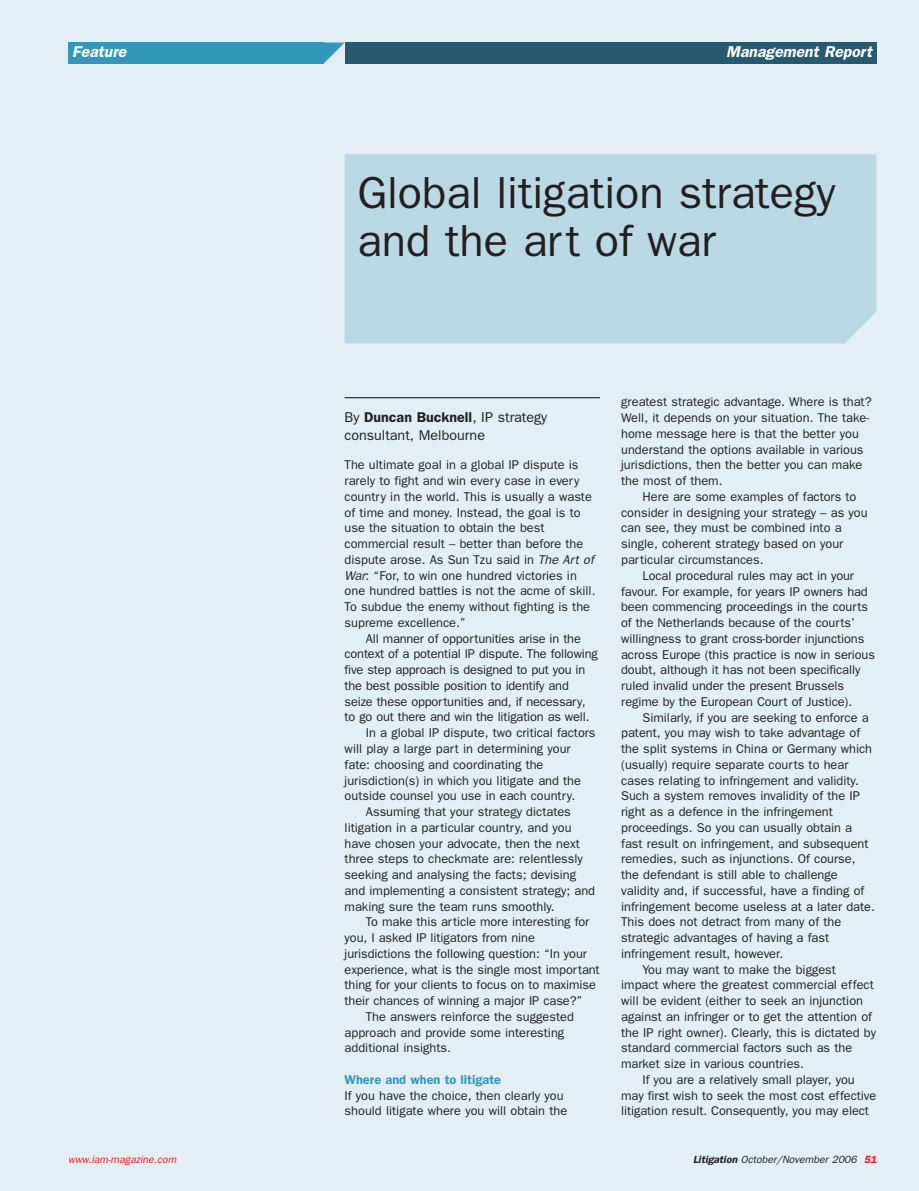
<style>
.page{position:relative;width:919px;height:1191px;background:#fff}
.page>*{position:absolute;margin:0;border:0;box-sizing:border-box;transform-origin:0 0}
.t1{font:45px/48px "Franklin Gothic";color:#231f20}
.t2{font:italic 600 15.75px "Franklin Gothic";color:#fff}
.t3{font:14.25px/17.2px "Franklin Gothic";color:#231f20}
.t4{font:12.75px/15.8px "Franklin Gothic";color:#231f20}
.t5{font:600 12.75px "Franklin Gothic";color:#3297b9}
.t6{font:italic 10.5px "Franklin Gothic";color:#231f20}
.t7{font:italic 10.5px "Franklin Gothic";color:#ed1c24}
.s1{font-weight:600}
.s2{font-style:italic}
.s3{font-weight:600;color:#ed1c24}
</style>
<div class="page">
<div style="left:0;top:0;width:918px;height:1191px;background:#e3eff5"></div>
<div style="left:344px;top:43px;width:532px;height:21px;background:#275a6e"></div>
<div style="left:68px;top:43px;width:255px;height:21px;background:#3297b9"></div>
<hr style="left:344px;top:397px;width:256px;height:1px;background:#231f20">
<div style="left:344px;top:154px;width:532px;height:189px;background:#bbd8e7"></div>
<svg style="left:323px;top:43px;width:21px;height:21px"></svg>
<p class="t2" style="left:72px;top:46px;width:58px">Feature</p>
<p class="t7" style="left:68px;top:1155px;width:112px">www.iam-magazine.com</p>
<p class="t2" style="left:726px;top:46px;width:150px">Management Report</p>
<h1 class="t1" style="left:357px;top:172px;width:479px">Global litigation strategy and the art of war</h1>
<p class="t3" style="left:344px;top:410px;width:204px">By <span class="s1">Duncan Bucknell</span>, IP strategy consultant, Melbourne</p>
<p class="t4" style="left:344px;top:458px;width:252px">The ultimate goal in a global IP dispute is rarely to fight and win every case in every country in the world. This is usually a waste of time and money. Instead, the goal is to use the situation to obtain the best commercial result – better than before the dispute arose. As Sun Tzu said in <span class="s2">The Art of War</span>: “For, to win one hundred victories in one hundred battles is not the acme of skill.<br>To subdue the enemy without fighting is the supreme excellence.”</p>
<p class="t4" style="left:366px;top:631px;width:216px">All manner of opportunities arise in the</p>
<p class="t4" style="left:344px;top:647px;width:255px">context of a potential IP dispute. The following</p>
<p class="t4" style="left:344px;top:663px;width:242px">five step approach is designed to put you in</p>
<p class="t4" style="left:344px;top:679px;width:226px">the best possible position to identify and</p>
<p class="t4" style="left:344px;top:694px;width:242px">seize these opportunities and, if necessary,</p>
<p class="t4" style="left:344px;top:710px;width:246px">to go out there and win the litigation as well.</p>
<p class="t4" style="left:366px;top:726px;width:231px">In a global IP dispute, two critical factors</p>
<p class="t4" style="left:344px;top:742px;width:227px">will play a large part in determining your</p>
<p class="t4" style="left:344px;top:757px;width:200px">fate: choosing and coordinating the</p>
<p class="t4" style="left:344px;top:773px;width:238px">jurisdiction(s) in which you litigate and the</p>
<p class="t4" style="left:344px;top:789px;width:232px">outside counsel you use in each country.</p>
<p class="t4" style="left:366px;top:805px;width:206px">Assuming that your strategy dictates</p>
<p class="t4" style="left:344px;top:820px;width:228px">litigation in a particular country, and you</p>
<p class="t4" style="left:344px;top:836px;width:237px">have chosen your advocate, then the next</p>
<p class="t4" style="left:344px;top:852px;width:240px">three steps to checkmate are: relentlessly</p>
<p class="t4" style="left:344px;top:868px;width:233px">seeking and analysing the facts; devising</p>
<p class="t4" style="left:344px;top:883px;width:252px">and implementing a consistent strategy; and</p>
<p class="t4" style="left:344px;top:899px;width:211px">making sure the team runs smoothly.</p>
<p class="t4" style="left:366px;top:915px;width:225px">To make this article more interesting for</p>
<p class="t4" style="left:344px;top:931px;width:192px">you, I asked IP litigators from nine</p>
<p class="t4" style="left:344px;top:946px;width:244px">jurisdictions the following question: “In your</p>
<p class="t4" style="left:344px;top:962px;width:256px">experience, what is the single most important</p>
<p class="t4" style="left:344px;top:978px;width:253px">thing for your clients to focus on to maximise</p>
<p class="t4" style="left:344px;top:994px;width:239px">their chances of winning a major IP case?”</p>
<p class="t4" style="left:366px;top:1009px;width:209px">The answers reinforce the suggested</p>
<p class="t4" style="left:344px;top:1025px;width:221px">approach and provide some interesting</p>
<p class="t4" style="left:344px;top:1041px;width:108px">additional insights.</p>
<p class="t5" style="left:344px;top:1075px;width:158px">Where and when to litigate</p>
<p class="t4" style="left:344px;top:1088px;width:224px">If you have the choice, then clearly you should litigate where you will obtain the</p>
<p class="t4" style="left:621px;top:395px;width:252px">greatest strategic advantage. Where is that?<br>Well, it depends on your situation. The take&shy;home message here is that the better you understand the options available in various jurisdictions, then the better you can make the most of them.</p>
<p class="t4" style="left:621px;top:490px;width:248px;text-indent:21px">Here are some examples of factors to consider in designing your strategy – as you can see, they must be combined into a single, coherent strategy based on your particular circumstances.</p>
<p class="t4" style="left:621px;top:568px;width:255px;text-indent:21px">Local procedural rules may act in your favour. For example, for years IP owners had been commencing proceedings in the courts of the Netherlands because of the courts’ willingness to grant cross-border injunctions across Europe (this practice is now in serious doubt, although it has not been specifically ruled invalid under the present Brussels regime by the European Court of Justice).</p>
<p class="t4" style="left:642px;top:710px;width:228px">Similarly, if you are seeking to enforce a</p>
<p class="t4" style="left:621px;top:726px;width:240px">patent, you may wish to take advantage of</p>
<p class="t4" style="left:621px;top:742px;width:252px">the split systems in China or Germany which</p>
<p class="t4" style="left:621px;top:757px;width:229px">(usually) require separate courts to hear</p>
<p class="t4" style="left:621px;top:773px;width:239px">cases relating to infringement and validity.</p>
<p class="t4" style="left:621px;top:789px;width:240px">Such a system removes invalidity of the IP</p>
<p class="t4" style="left:621px;top:805px;width:213px">right as a defence in the infringement</p>
<p class="t4" style="left:621px;top:820px;width:232px">proceedings. So you can usually obtain a</p>
<p class="t4" style="left:621px;top:836px;width:249px">fast result on infringement, and subsequent</p>
<p class="t4" style="left:621px;top:852px;width:236px">remedies, such as injunctions. Of course,</p>
<p class="t4" style="left:621px;top:868px;width:218px">the defendant is still able to challenge</p>
<p class="t4" style="left:621px;top:883px;width:245px">validity and, if successful, have a finding of</p>
<p class="t4" style="left:621px;top:899px;width:255px">infringement become useless at a later date.</p>
<p class="t4" style="left:621px;top:915px;width:222px">This does not detract from many of the</p>
<p class="t4" style="left:621px;top:931px;width:209px">strategic advantages of having a fast</p>
<p class="t4" style="left:621px;top:946px;width:164px">infringement result, however.</p>
<p class="t4" style="left:642px;top:962px;width:195px">You may want to make the biggest</p>
<p class="t4" style="left:621px;top:978px;width:254px">impact where the greatest commercial effect</p>
<p class="t4" style="left:621px;top:994px;width:243px">will be evident (either to seek an injunction</p>
<p class="t4" style="left:621px;top:1009px;width:252px">against an infringer or to get the attention of</p>
<p class="t4" style="left:621px;top:1025px;width:256px">the IP right owner). Clearly, this is dictated by</p>
<p class="t4" style="left:621px;top:1041px;width:233px">standard commercial factors such as the</p>
<p class="t4" style="left:621px;top:1057px;width:184px">market size in various countries.</p>
<p class="t4" style="left:642px;top:1072px;width:214px">If you are a relatively small player, you</p>
<p class="t4" style="left:621px;top:1088px;width:256px">may first wish to seek the most cost effective</p>
<p class="t4" style="left:621px;top:1104px;width:249px">litigation result. Consequently, you may elect</p>
<p class="t6" style="left:693px;top:1155px;width:185px"><span class="s1">Litigation</span> October/November 2006 <span class="s3">51</span></p>
</div>
